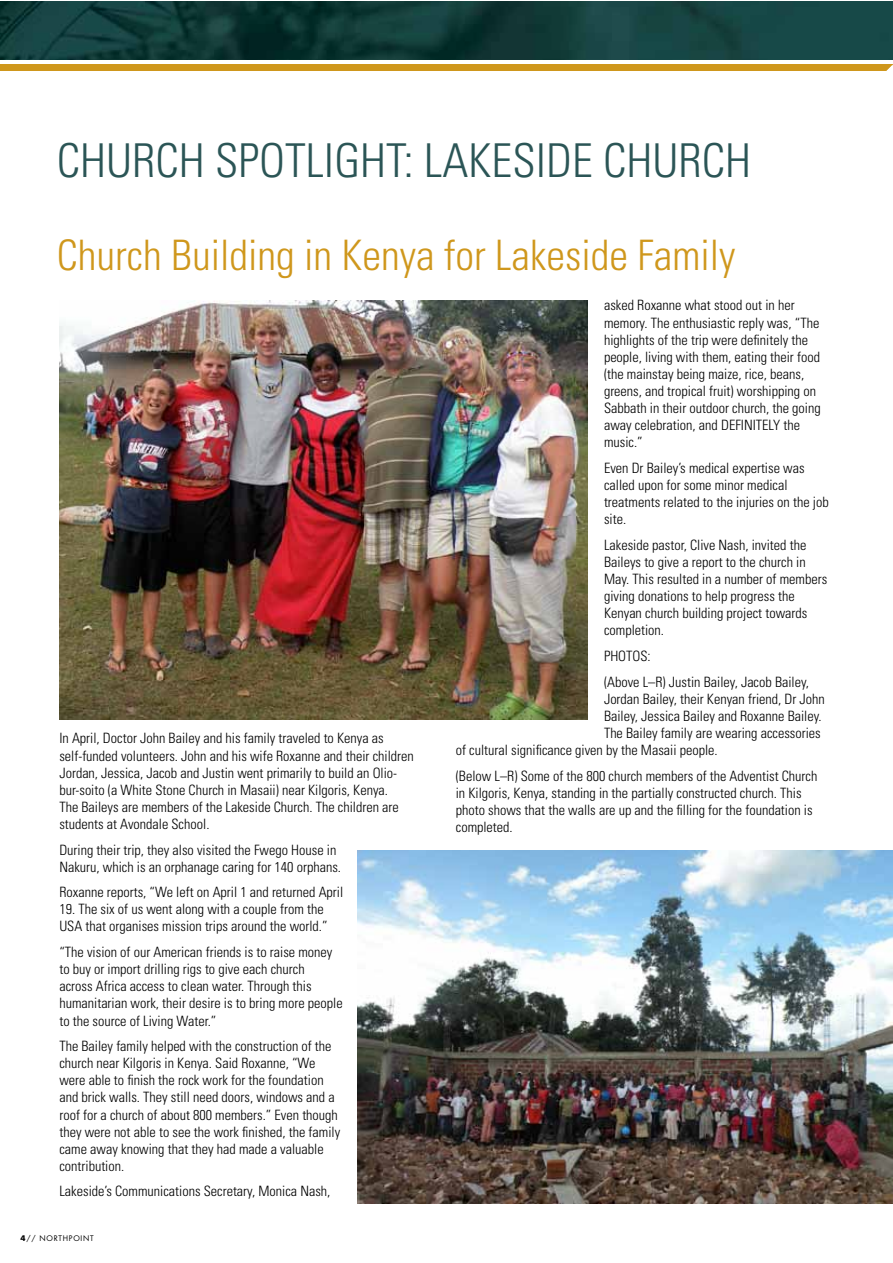
<style>
.page{position:relative;width:893px;height:1263px;background:#fff}
.page>*{position:absolute;margin:0;border:0;box-sizing:border-box;transform-origin:0 0}
.t1{font:300 condensed 46.65px "Univers";color:#2b5556}
.t2{font:300 condensed 42px "Univers";color:#cf971c}
.t3{font:300 condensed 14.25px/17.1px "Univers";color:#000}
.t4{font:7.5px "Futura";letter-spacing:.1em;color:#000}
.s1{font-weight:700}
</style>
<div class="page">
<img style="left:59px;top:300px;width:528px;height:419px">
<img style="left:357px;top:850px;width:535px;height:353px">
<div style="left:0;top:64px;width:892px;height:7px;background:#cf971c"></div>
<img style="left:0;top:1px;width:892px;height:58px">
<svg style="left:886px;top:65px;width:6px;height:6px"></svg>
<h1 class="t1" style="left:57px;top:133px;width:696px">CHURCH SPOTLIGHT: LAKESIDE CHURCH</h1>
<h2 class="t2" style="left:57px;top:230px;width:680px">Church Building in Kenya for Lakeside Family</h2>
<p class="t3" style="left:604px;top:297px;width:218px">asked Roxanne what stood out in her memory. The enthusiastic reply was, “The highlights of the trip were definitely the people, living with them, eating their food (the mainstay being maize, rice, beans, greens, and tropical fruit) worshipping on Sabbath in their outdoor church, the going away celebration, and DEFINITELY the music.”</p>
<p class="t3" style="left:604px;top:459px;width:226px">Even Dr Bailey’s medical expertise was called upon for some minor medical treatments related to the injuries on the job site.</p>
<p class="t3" style="left:604px;top:536px;width:225px">Lakeside pastor, Clive Nash, invited the Baileys to give a report to the church in May. This resulted in a number of members giving donations to help progress the Kenyan church building project towards completion.</p>
<p class="t3" style="left:604px;top:643px;width:207px;line-height:25.7px">PHOTOS:<br>(Above L–R) Justin Bailey, Jacob Bailey,</p>
<p class="t3" style="left:604px;top:690px;width:222px">Jordan Bailey, their Kenyan friend, Dr John</p>
<p class="t3" style="left:604px;top:707px;width:219px">Bailey, Jessica Bailey and Roxanne Bailey.</p>
<p class="t3" style="left:604px;top:724px;width:218px">The Bailey family are wearing accessories</p>
<p class="t3" style="left:456px;top:741px;width:263px">of cultural significance given by the Masaii people.</p>
<p class="t3" style="left:456px;top:767px;width:363px">(Below L–R) Some of the 800 church members of the Adventist Church in Kilgoris, Kenya, standing in the partially constructed church. This photo shows that the walls are up and the filling for the foundation is completed.</p>
<p class="t3" style="left:59px;top:730px;width:356px">In April, Doctor John Bailey and his family traveled to Kenya as self-funded volunteers. John and his wife Roxanne and their children Jordan, Jessica, Jacob and Justin went primarily to build an Olio&shy;bur-soito (a White Stone Church in Masaii) near Kilgoris, Kenya.<br>The Baileys are members of the Lakeside Church. The children are students at Avondale School.</p>
<p class="t3" style="left:59px;top:841px;width:283px">During their trip, they also visited the Fwego House in<br>Nakuru, which is an orphanage caring for 140 orphans.</p>
<p class="t3" style="left:59px;top:884px;width:285px">Roxanne reports, “We left on April 1 and returned April</p>
<p class="t3" style="left:59px;top:901px;width:270px">19. The six of us went along with a couple from the<br>USA that organises mission trips around the world.”</p>
<p class="t3" style="left:59px;top:943px;width:285px">“The vision of our American friends is to raise money to buy or import drilling rigs to give each church<br>across Africa access to clean water. Through this humanitarian work, their desire is to bring more people to the source of Living Water.”</p>
<p class="t3" style="left:59px;top:1037px;width:282px">The Bailey family helped with the construction of the church near Kilgoris in Kenya. Said Roxanne, “We were able to finish the rock work for the foundation and brick walls. They still need doors, windows and a roof for a church of about 800 members.” Even though they were not able to see the work finished, the family came away knowing that they had made a valuable contribution.</p>
<p class="t3" style="left:59px;top:1183px;width:273px">Lakeside’s Communications Secretary, Monica Nash,</p>
<p class="t4" style="left:21px;top:1233px;width:75px"><span class="s1">4</span>// NORTHPOINT</p>
<p class="t4" style="left:21px;top:1234px;width:78px"><span class="s1">5</span> // NORTHPOINT</p>
</div>
